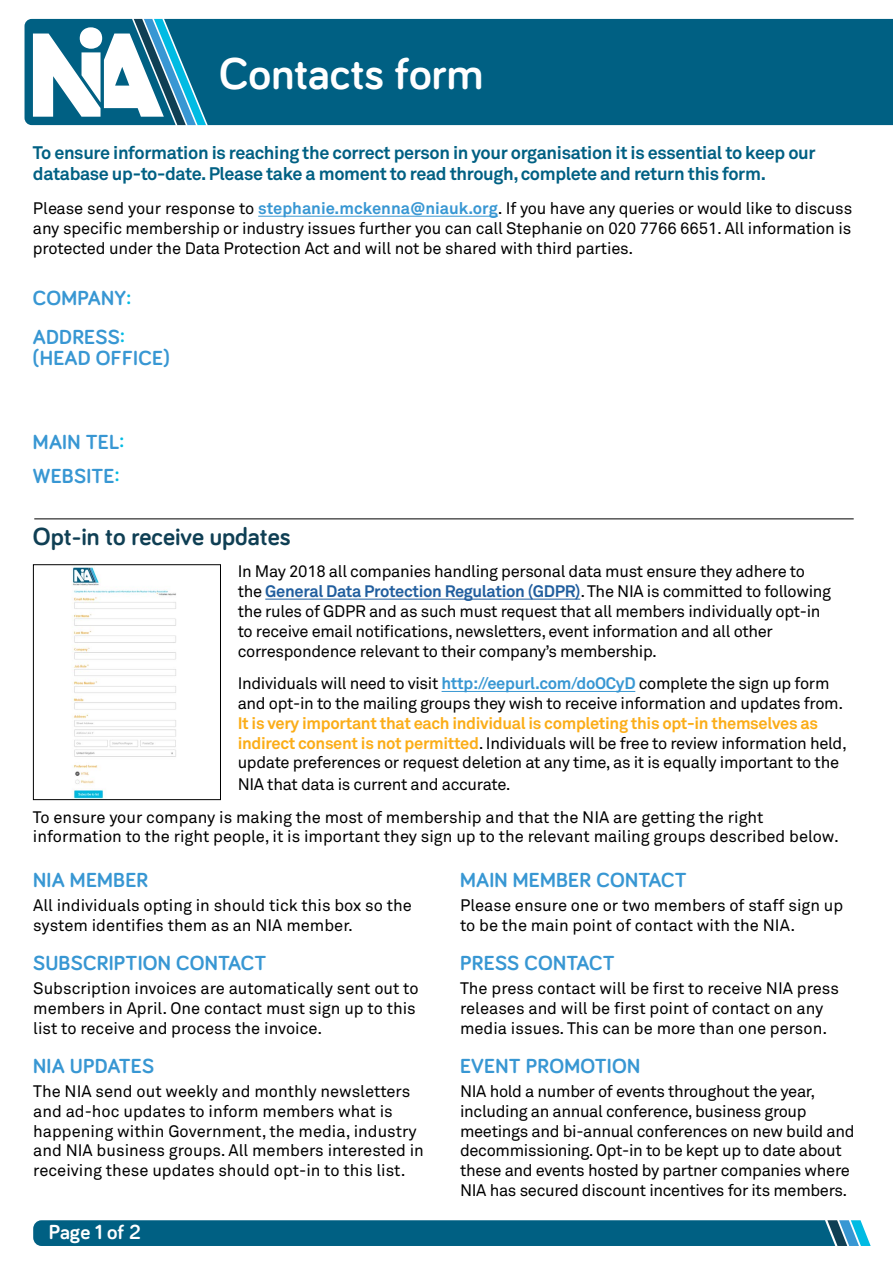
<style>
.page{position:relative;width:893px;height:1263px;background:#fff}
.page>*{position:absolute;margin:0;border:0;box-sizing:border-box;transform-origin:0 0}
.t1{font:700 45.9px "Bariol";color:#fff}
.t2{font:700 25.5px "Bariol";color:#0f3f54}
.t3{font:700 21px/38.2px "Bariol";letter-spacing:.01em;color:#3897d3}
.t4{font:700 21px "Bariol";color:#fff}
.t5{font:700 18px/21.6px "Akkurat Std";letter-spacing:-.02em;color:#006083}
.t6{font:16.5px/19.8px "Akkurat Std";letter-spacing:-.015em;color:#000}
.s1{font-weight:700;color:#3897d3}
.s2{color:#00bbe3}
.s3{font-weight:700;color:#215e9e}
.s4{font-weight:700;color:#fbad18}
</style>
<div class="page">
<hr style="left:258px;top:216px;width:240px;height:1px;background:#3897d3">
<hr style="left:265px;top:599px;width:315px;height:1px;background:#215e9e">
<hr style="left:442px;top:691px;width:193px;height:1px;background:#3897d3">
<svg style="left:25px;top:19px;width:139px;height:106px"></svg>
<div style="left:164px;top:19px;width:729px;height:106px;background:#006083"></div>
<hr style="left:34px;top:519px;width:820px;height:1px;background:#000">
<svg style="left:33px;top:1220px;width:838px;height:26px;background:#076587"></svg>
<img style="left:72px;top:567px;width:104px;height:231px">
<div style="left:33px;top:564px;width:188px;height:236px;border:1px solid #000"></div>
<h1 class="t1" style="left:219px;top:42px;width:265px">Contacts form</h1>
<p class="t5" style="left:33px;top:141px;width:784px">To ensure information is reaching the correct person in your organisation it is essential to keep our database up-to-date. Please take a moment to read through, complete and return this form.</p>
<p class="t6" style="left:33px;top:199px;width:821px;text-align:justify">Please send your response to <span class="s1">stephanie.mckenna@niauk.org</span>. If you have any queries or would like to discuss any specific membership or industry issues further you can call Stephanie on 020 7766 6651. All information is protected under the Data Protection Act and will not be shared with third parties.</p>
<p class="t3" style="left:33px;top:278px;width:100px">COMPANY<span class="s2">:<br></span>ADDRESS<span class="s2">:</span></p>
<p class="t3" style="left:33px;top:338px;width:138px">(HEAD OFFICE)</p>
<p class="t3" style="left:33px;top:424px;width:93px;line-height:34px">MAIN TEL<span class="s2">:<br></span>WEBSITE<span class="s2">:</span></p>
<h2 class="t2" style="left:33px;top:519px;width:259px">Opt-in to receive updates</h2>
<p class="t6" style="left:238px;top:562px;width:595px">In May 2018 all companies handling personal data must ensure they adhere to the <span class="s3">General Data Protection Regulation (GDPR)</span>. The NIA is committed to following the rules of GDPR and as such must request that all members individually opt-in to receive email notifications, newsletters, event information and all other correspondence relevant to their company’s membership.</p>
<p class="t6" style="left:238px;top:674px;width:607px">Individuals will need to visit <span class="s1">http://eepurl.com/doOCyD</span> complete the sign up form and opt-in to the mailing groups they wish to receive information and updates from.</p>
<p class="t6" style="left:238px;top:713px;width:611px"><span class="s4">It is very important that each individual is completing this opt-in themselves as indirect consent is not permitted</span>. Individuals will be free to review information held, update preferences or request deletion at any time, as it is equally important to the</p>
<p class="t6" style="left:33px;top:768px;width:732px;line-height:32.5px;text-indent:205px">NIA that data is current and accurate.<br>To ensure your company is making the most of membership and that the NIA are getting the right</p>
<p class="t6" style="left:33px;top:827px;width:807px">information to the right people, it is important they sign up to the relevant mailing groups described below.</p>
<p class="t3" style="left:33px;top:860px;width:117px">NIA MEMBER</p>
<p class="t6" style="left:33px;top:895px;width:380px">All individuals opting in should tick this box so the system identifies them as an NIA member.</p>
<p class="t3" style="left:33px;top:943px;width:234px">SUBSCRIPTION CONTACT</p>
<p class="t6" style="left:33px;top:978px;width:387px">Subscription invoices are automatically sent out to members in April. One contact must sign up to this list to receive and process the invoice.</p>
<p class="t3" style="left:33px;top:1046px;width:122px">NIA UPDATES</p>
<p class="t6" style="left:33px;top:1081px;width:392px">The NIA send out weekly and monthly newsletters and ad-hoc updates to inform members what is happening within Government, the media, industry and NIA business groups. All members interested in receiving these updates should opt-in to this list.</p>
<p class="t4" style="left:49px;top:1218px;width:93px">Page 1 of 2</p>
<p class="t3" style="left:460px;top:860px;width:228px">MAIN MEMBER CONTACT</p>
<p class="t6" style="left:460px;top:895px;width:385px">Please ensure one or two members of staff sign up to be the main point of contact with the NIA.</p>
<p class="t3" style="left:460px;top:943px;width:156px">PRESS CONTACT</p>
<p class="t6" style="left:460px;top:978px;width:381px">The press contact will be first to receive NIA press releases and will be first point of contact on any media issues. This can be more than one person.</p>
<p class="t3" style="left:460px;top:1046px;width:182px">EVENT PROMOTION</p>
<p class="t6" style="left:460px;top:1081px;width:396px">NIA hold a number of events throughout the year, including an annual conference, business group meetings and bi-annual conferences on new build and decommissioning. Opt-in to be kept up to date about these and events hosted by partner companies where NIA has secured discount incentives for its members.</p>
</div>
